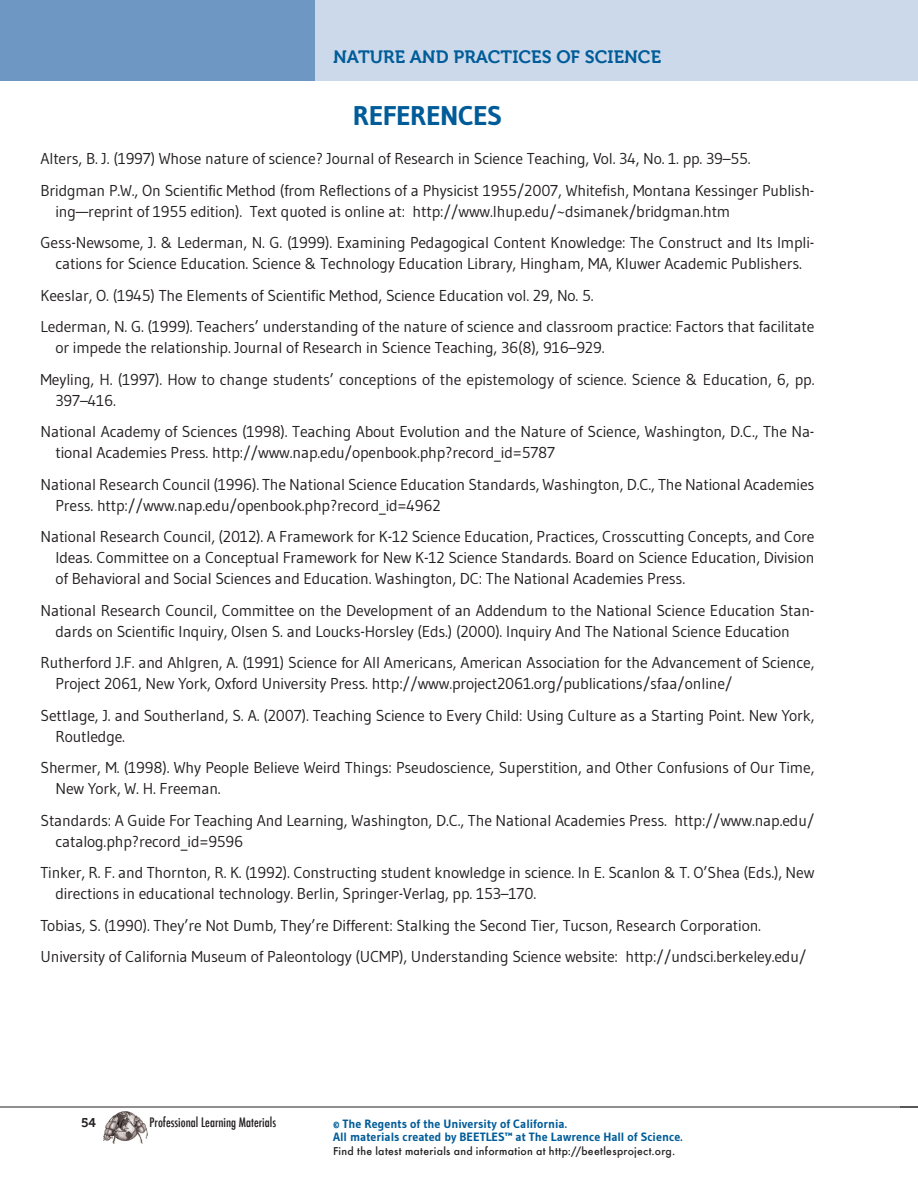
<style>
.page{position:relative;width:918px;height:1188px;background:#fff}
.page>*{position:absolute;margin:0;border:0;box-sizing:border-box;transform-origin:0 0}
.Page_Header{font:700 27px "Gudea";letter-spacing:-.02em;color:#005c98}
.t1{font:18px "Museo 700";color:#005c98}
.References{font:15.75px/21px "Gudea";letter-spacing:-.01em;color:#231f20}
.t2{font:500 condensed 12.75px "Futura";color:#231f20}
.t3{font:12.75px "Museo 700";color:#231f20}
.t4{font:700 12px/13.5px "Gudea";letter-spacing:.005em;color:#005c98}
.t5{font:500 10.5px "Futura";letter-spacing:.03em;color:#231f20}
.s1{font-family:"Museo 500"}
</style>
<div class="page">
<div style="left:315px;top:0;width:603px;height:81px;background:#ccd9ea"></div>
<div style="left:0;top:0;width:315px;height:81px;background:#6e98c3"></div>
<hr style="left:0;top:1107px;width:918px;height:1px;background:#231f20">
<svg style="left:900px;top:1107px;width:18px;height:1px"></svg>
<img style="left:103px;top:1112px;width:45px;height:32px">
<p class="t1" style="left:333px;top:47px;width:329px">NATURE AND PRACTICES OF SCIENCE</p>
<p class="Page_Header" style="left:353px;top:99px;width:151px">REFERENCES</p>
<p class="References" style="left:40px;top:148px;width:712px">Alters, B. J. (1997) Whose nature of science? Journal of Research in Science Teaching, Vol. 34, No. 1. pp. 39–55.</p>
<p class="References" style="left:56px;top:179px;width:761px;text-indent:-15px">Bridgman P.W., On Scientific Method (from Reflections of a Physicist 1955/2007, Whitefish, Montana Kessinger Publish&shy;ing—reprint of 1955 edition). Text quoted is online at: http://www.lhup.edu/~dsimanek/bridgman.htm</p>
<p class="References" style="left:40px;top:232px;width:776px;text-align:center">Gess-Newsome, J. &amp; Lederman, N. G. (1999). Examining Pedagogical Content Knowledge: The Construct and Its Impli&shy;cations for Science Education. Science &amp; Technology Education Library, Hingham, MA, Kluwer Academic Publishers.</p>
<p class="References" style="left:40px;top:284px;width:555px">Keeslar, O. (1945) The Elements of Scientific Method, Science Education vol. 29, No. 5.</p>
<p class="References" style="left:56px;top:316px;width:760px;text-indent:-15px">Lederman, N. G. (1999). Teachers’ understanding of the nature of science and classroom practice: Factors that facilitate or impede the relationship. Journal of Research in Science Teaching, 36(8), 916–929.</p>
<p class="References" style="left:56px;top:368px;width:761px;text-indent:-15px">Meyling, H. (1997). How to change students’ conceptions of the epistemology of science. Science &amp; Education, 6, pp.<br>397–416.</p>
<p class="References" style="left:56px;top:421px;width:761px;text-indent:-15px">National Academy of Sciences (1998). Teaching About Evolution and the Nature of Science, Washington, D.C., The Na&shy;tional Academies Press. http://www.nap.edu/openbook.php?record_id=5787</p>
<p class="References" style="left:56px;top:473px;width:760px;text-indent:-15px">National Research Council (1996). The National Science Education Standards, Washington, D.C., The National Academies<br>Press. http://www.nap.edu/openbook.php?record_id=4962</p>
<p class="References" style="left:56px;top:526px;width:760px;text-align:justify;text-indent:-15px">National Research Council, (2012). A Framework for K-12 Science Education, Practices, Crosscutting Concepts, and Core Ideas. Committee on a Conceptual Framework for New K-12 Science Standards. Board on Science Education, Division of Behavioral and Social Sciences and Education. Washington, DC: The National Academies Press.</p>
<p class="References" style="left:56px;top:599px;width:761px;text-indent:-15px">National Research Council, Committee on the Development of an Addendum to the National Science Education Stan&shy;dards on Scientific Inquiry, Olsen S. and Loucks-Horsley (Eds.) (2000). Inquiry And The National Science Education</p>
<p class="References" style="left:56px;top:652px;width:761px;text-indent:-15px">Rutherford J.F. and Ahlgren, A. (1991) Science for All Americans, American Association for the Advancement of Science,<br>Project 2061, New York, Oxford University Press. http://www.project2061.org/publications/sfaa/online/</p>
<p class="References" style="left:56px;top:704px;width:761px;text-indent:-15px">Settlage, J. and Southerland, S. A. (2007). Teaching Science to Every Child: Using Culture as a Starting Point. New York,<br>Routledge.</p>
<p class="References" style="left:56px;top:757px;width:761px;text-indent:-15px">Shermer, M. (1998). Why People Believe Weird Things: Pseudoscience, Superstition, and Other Confusions of Our Time,<br>New York, W. H. Freeman.</p>
<p class="References" style="left:56px;top:809px;width:761px;text-indent:-15px">Standards: A Guide For Teaching And Learning, Washington, D.C., The National Academies Press. http://www.nap.edu/ catalog.php?record_id=9596</p>
<p class="References" style="left:56px;top:862px;width:760px;text-indent:-15px">Tinker, R. F. and Thornton, R. K. (1992). Constructing student knowledge in science. In E. Scanlon &amp; T. O’Shea (Eds.), New directions in educational technology. Berlin, Springer-Verlag, pp. 153–170.</p>
<p class="References" style="left:40px;top:914px;width:722px">Tobias, S. (1990). They’re Not Dumb, They’re Different: Stalking the Second Tier, Tucson, Research Corporation.</p>
<p class="References" style="left:40px;top:946px;width:767px">University of California Museum of Paleontology (UCMP), Understanding Science website: http://undsci.berkeley.edu/</p>
<p class="t3" style="left:81px;top:1115px;width:29px">54 <span class="s1">•</span></p>
<p class="t2" style="left:150px;top:1114px;width:128px">Professional Learning Materials</p>
<p class="t4" style="left:333px;top:1117px;width:351px">© The Regents of the University of California.<br>All materials created by BEETLES™ at The Lawrence Hall of Science.</p>
<p class="t5" style="left:333px;top:1144px;width:344px">Find the latest materials and information at http://beetlesproject.org.</p>
</div>
